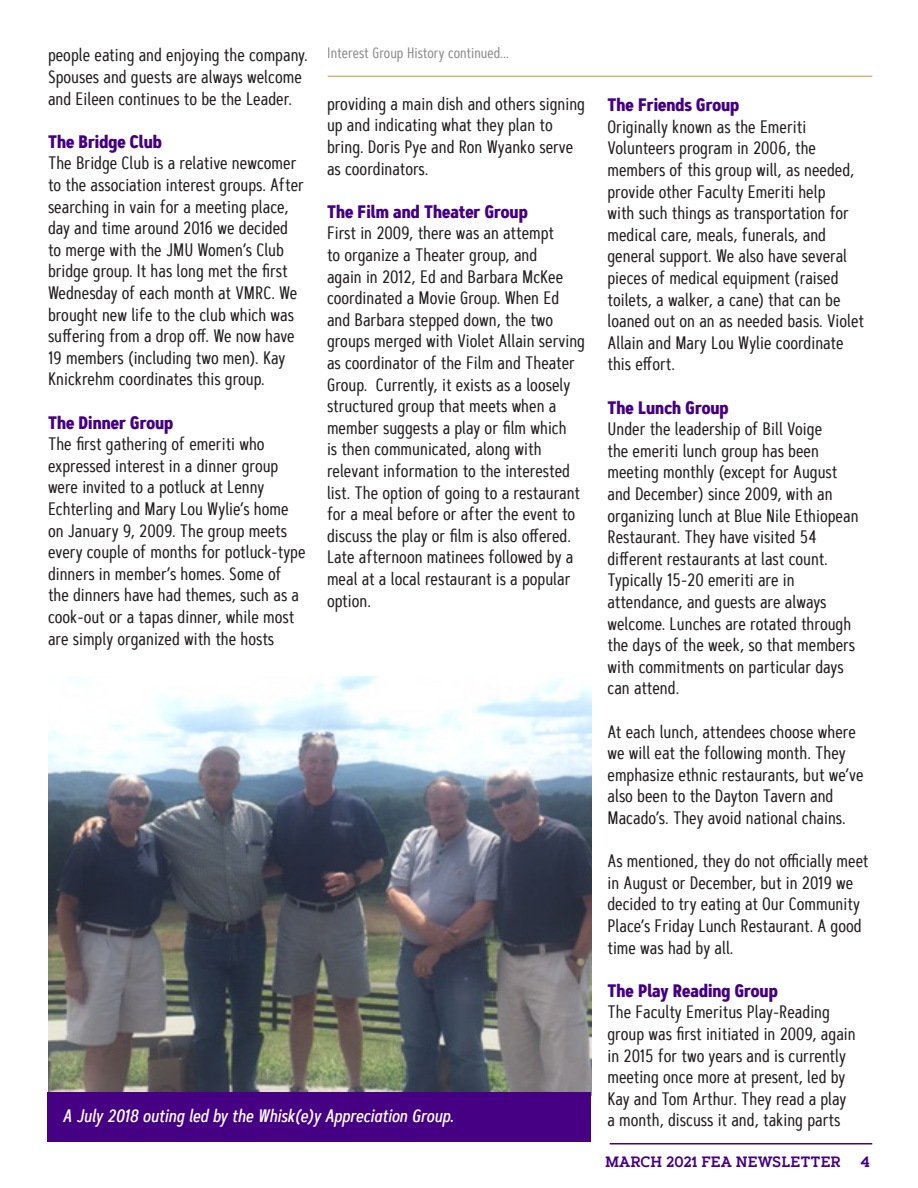
<style>
.page{position:relative;width:918px;height:1188px;background:#fff}
.page>*{position:absolute;margin:0;border:0;box-sizing:border-box;transform-origin:0 0}
.t1{font:18px/21.6px "Artegra Sans Cn";color:#231f20}
.t2{font:700 18px "Artegra Sans Cn";color:#450084}
.t3{font:18px "Artegra Sans Cn Medium It";color:#fff}
.t4{font:600 15px "Artegra Slab";color:#450084;scale:.92 1}
.t5{font:600 15px "Artegra Slab";color:#450084}
</style>
<div class="page">
<hr style="left:610px;top:1143px;width:262px;height:1px;background:#450084">
<hr style="left:328px;top:76px;width:544px;height:1px;background:#ccb576">
<img style="left:48px;top:676px;width:543px;height:416px">
<div style="left:48px;top:1092px;width:543px;height:50px;background:#450084"></div>
<p class="t1" style="left:48px;top:44px;width:463px">people eating and enjoying the company. <sup>Interest</sup> <sup>Group</sup> <sup>History</sup> <sup>continued...<br></sup>Spouses and guests are always welcome<br>and Eileen continues to be the Leader.</p>
<p class="t2" style="left:48px;top:128px;width:115px">The Bridge Club</p>
<p class="t1" style="left:48px;top:152px;width:257px">The Bridge Club is a relative newcomer to the association interest groups. After searching in vain for a meeting place, day and time around 2016 we decided to merge with the JMU Women’s Club bridge group. It has long met the first Wednesday of each month at VMRC. We brought new life to the club which was suffering from a drop off. We now have 19 members (including two men). Kay Knickrehm coordinates this group.</p>
<p class="t2" style="left:48px;top:409px;width:127px">The Dinner Group</p>
<p class="t1" style="left:48px;top:433px;width:259px">The first gathering of emeriti who expressed interest in a dinner group were invited to a potluck at Lenny Echterling and Mary Lou Wylie’s home on January 9, 2009. The group meets every couple of months for potluck-type dinners in member’s homes. Some of the dinners have had themes, such as a cook-out or a tapas dinner, while most are simply organized with the hosts</p>
<p class="t1" style="left:327px;top:92px;width:260px">providing a main dish and others signing up and indicating what they plan to bring. Doris Pye and Ron Wyanko serve as coordinators.</p>
<p class="t2" style="left:327px;top:198px;width:202px">The Film and Theater Group</p>
<p class="t1" style="left:327px;top:222px;width:260px">First in 2009, there was an attempt<br>to organize a Theater group, and<br>again in 2012, Ed and Barbara McKee coordinated a Movie Group. When Ed and Barbara stepped down, the two groups merged with Violet Allain serving as coordinator of the Film and Theater Group. Currently, it exists as a loosely structured group that meets when a member suggests a play or film which<br>is then communicated, along with relevant information to the interested list. The option of going to a restaurant for a meal before or after the event to discuss the play or film is also offered.<br>Late afternoon matinees followed by a meal at a local restaurant is a popular option.</p>
<p class="t3" style="left:63px;top:1103px;width:392px">A July 2018 outing led by the Whisk(e)y Appreciation Group.</p>
<p class="t2" style="left:608px;top:92px;width:133px">The Friends Group</p>
<p class="t1" style="left:608px;top:115px;width:258px">Originally known as the Emeriti Volunteers program in 2006, the members of this group will, as needed, provide other Faculty Emeriti help<br>with such things as transportation for medical care, meals, funerals, and general support. We also have several pieces of medical equipment (raised toilets, a walker, a cane) that can be loaned out on an as needed basis. Violet Allain and Mary Lou Wylie coordinate this effort.</p>
<p class="t2" style="left:608px;top:394px;width:123px">The Lunch Group</p>
<p class="t1" style="left:608px;top:418px;width:253px">Under the leadership of Bill Voige<br>the emeriti lunch group has been meeting monthly (except for August and December) since 2009, with an organizing lunch at Blue Nile Ethiopean Restaurant. They have visited 54 different restaurants at last count.</p>
<p class="t1" style="left:608px;top:569px;width:249px">Typically 15-20 emeriti are in attendance, and guests are always welcome. Lunches are rotated through the days of the week, so that members with commitments on particular days can attend.</p>
<p class="t1" style="left:608px;top:720px;width:258px">At each lunch, attendees choose where we will eat the following month. They emphasize ethnic restaurants, but we’ve also been to the Dayton Tavern and Macado’s. They avoid national chains.</p>
<p class="t1" style="left:608px;top:850px;width:262px">As mentioned, they do not officially meet in August or December, but in 2019 we decided to try eating at Our Community Place’s Friday Lunch Restaurant. A good time was had by all.</p>
<p class="t2" style="left:608px;top:977px;width:172px">The Play Reading Group</p>
<p class="t1" style="left:608px;top:1001px;width:250px">The Faculty Emeritus Play-Reading group was first initiated in 2009, again in 2015 for two years and is currently meeting once more at present, led by Kay and Tom Arthur. They read a play a month, discuss it and, taking parts</p>
<p class="t4" style="left:605px;top:1151px;width:258px">MARCH 2021 FEA NEWSLETTER</p>
<p class="t5" style="left:860px;top:1151px;width:11px">4</p>
</div>
